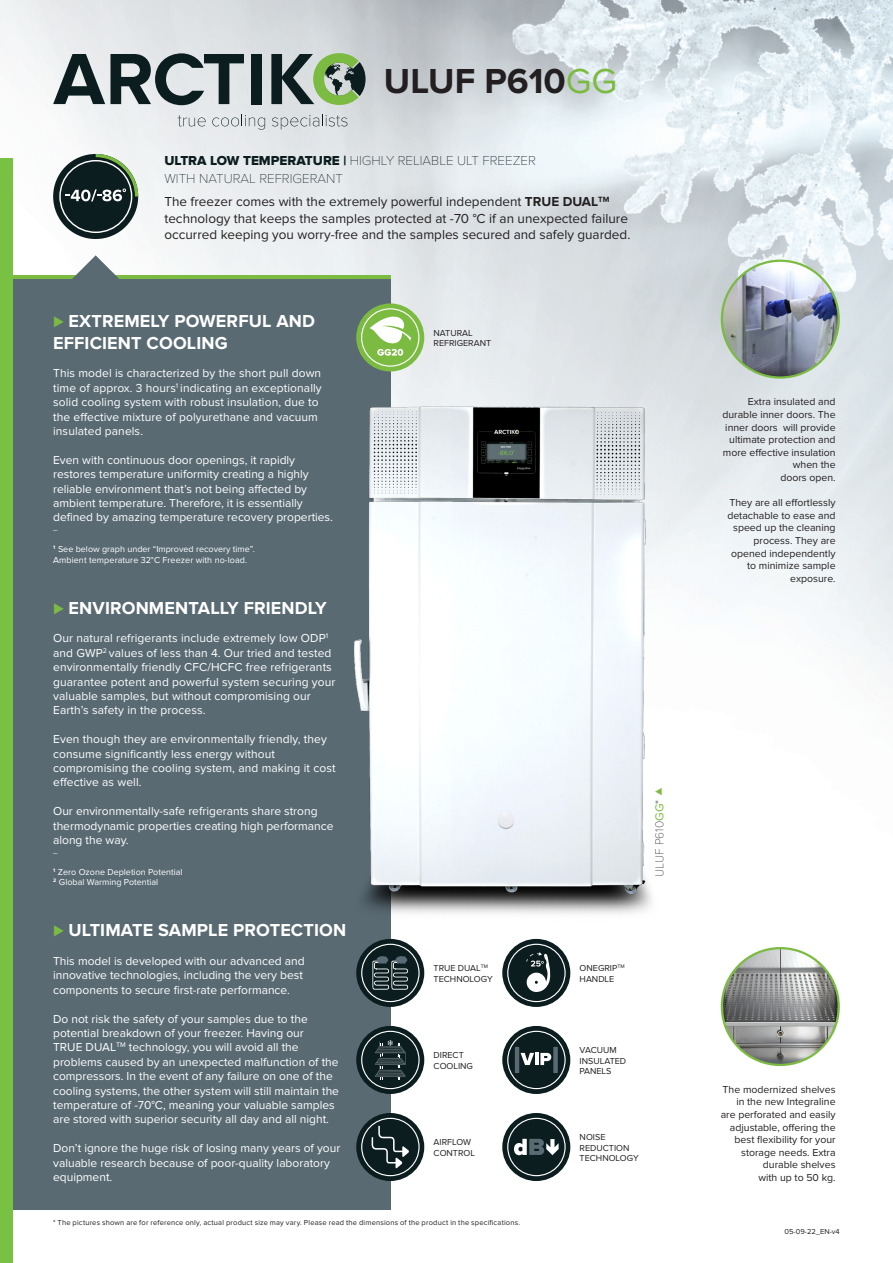
<style>
.page{position:relative;width:893px;height:1263px;background:#fff}
.page>*{position:absolute;margin:0;border:0;box-sizing:border-box;transform-origin:0 0}
.t1{font:700 36px "Proxima Nova";color:#231f20}
.t2{font:700 18px/21.6px "Proxima Nova";letter-spacing:.01em;color:#fff}
.t3{font:13.5px/16.2px "Proxima Nova";color:#231f20}
.t4{font:100 13.5px/18px "Proxima Nova T";color:#0b1d1f}
.t5{font:12px/14.4px "Proxima Nova";color:#fff}
.t6{font:100 12px "Proxima Nova T";letter-spacing:.015em;color:#231f20}
.t7{font:10.5px/12.6px "Proxima Nova";color:#231f20;text-align:right}
.t8{font:9px/10.8px "Proxima Nova";color:#fff}
.t9{font:9px/10.8px "Proxima Nova";color:#231f20}
.t10{font:7.5px "Proxima Nova";letter-spacing:.025em;color:#231f20}
.t11{font:7.5px "Proxima Nova";color:#fff}
.s1{font-weight:400;color:#7cbb42}
.s2{font-family:"Proxima Nova Extrabld";font-weight:400}
.s3{font-weight:700}
.s4{font-family:"Proxima Nova";font-weight:400;color:#7cbb42}
</style>
<div class="page">
<img style="left:0;top:0;width:893px;height:1210px">
<hr style="left:0;top:275px;width:390px;height:4px;background:#7cbb42">
<svg style="left:72px;top:255px;width:48px;height:24px"></svg>
<div style="left:0;top:279px;width:390px;height:931px;background:#596a73"></div>
<svg style="left:178px;top:115px;width:28px;height:11px"></svg>
<svg style="left:212px;top:114px;width:53px;height:16px"></svg>
<svg style="left:272px;top:114px;width:75px;height:15px"></svg>
<div style="left:251px;top:54px;width:10px;height:50px;background:#0b1d1f"></div>
<svg style="left:111px;top:53px;width:133px;height:52px;background:#7f898b"></svg>
<svg style="left:53px;top:54px;width:52px;height:50px"></svg>
<svg style="left:271px;top:53px;width:95px;height:52px;background:#7b9079"></svg>
<div style="left:0;top:158px;width:13px;height:1105px;background:#79c142"></div>
<div style="left:53px;top:154px;width:85px;height:85px;background:#0b1d1f;border-radius:50%"></div>
<svg style="left:59px;top:154px;width:79px;height:79px"></svg>
<img style="left:722px;top:948px;width:117px;height:117px">
<div style="left:721px;top:947px;width:119px;height:119px;border:2px solid #7cbb42;border-radius:50%"></div>
<img style="left:722px;top:261px;width:117px;height:117px;border-radius:58px">
<div style="left:721px;top:260px;width:119px;height:119px;border:2px solid #7cbb42;border-radius:50%"></div>
<div style="left:356px;top:303px;width:68px;height:68px;background:#7cbb42;border-radius:50%"></div>
<svg style="left:361px;top:308px;width:58px;height:49px"></svg>
<div style="left:356px;top:1113px;width:68px;height:68px;background:#0b1d1f;border-radius:50%"></div>
<svg style="left:361px;top:1118px;width:59px;height:58px"></svg>
<div style="left:502px;top:1113px;width:68px;height:68px;background:#0b1d1f;border-radius:50%"></div>
<svg style="left:507px;top:1118px;width:59px;height:58px"></svg>
<div style="left:502px;top:1026px;width:68px;height:68px;background:#0b1d1f;border-radius:50%"></div>
<svg style="left:507px;top:1033px;width:59px;height:56px"></svg>
<hr style="left:515px;top:1047px;width:4px;height:26px;background:#596a73">
<div style="left:553px;top:1047px;width:5px;height:26px;background:#596a73"></div>
<div style="left:356px;top:1026px;width:68px;height:68px;background:#0b1d1f;border-radius:50%"></div>
<svg style="left:361px;top:1033px;width:59px;height:56px"></svg>
<img style="left:353px;top:357px;width:352px;height:676px">
<svg style="left:656px;top:788px;width:6px;height:7px"></svg>
<h1 class="t1" style="left:384px;top:61px;width:235px">ULUF P610<span class="s1">GG</span></h1>
<p class="t4" style="left:164px;top:151px;width:373px"><span class="s2">ULTRA LOW TEMPERATURE |</span> HIGHLY RELIABLE ULT FREEZER<br>WITH NATURAL REFRIGERANT</p>
<p class="t3" style="left:164px;top:194px;width:467px">The freezer comes with the extremely powerful independent <span class="s3">TRUE DUAL</span><sup>TM </sup>technology that keeps the samples protected at -70 °C if an unexpected failure occurred keeping you worry-free and the samples secured and safely guarded.</p>
<h2 class="t2" style="left:53px;top:311px;width:263px"><span class="s1">⊲</span> EXTREMELY POWERFUL AND<br>EFFICIENT COOLING</h2>
<p class="t5" style="left:53px;top:366px;width:270px">This model is characterized by the short pull down time of approx. 3 hours<sup>1</sup> indicating an exceptionally solid cooling system with robust insulation, due to the effective mixture of polyurethane and vacuum insulated panels.</p>
<p class="t5" style="left:53px;top:453px;width:281px">Even with continuous door openings, it rapidly restores temperature uniformity creating a highly reliable environment that’s not being affected by ambient temperature. Therefore, it is essentially defined by amazing temperature recovery properties.</p>
<p class="t11" style="left:53px;top:523px;width:6px">_</p>
<p class="t8" style="left:53px;top:544px;width:203px"><sup>1</sup> See below graph under “Improved recovery time”.<br>Ambient temperature 32°C Freezer with no-load.</p>
<h2 class="t2" style="left:53px;top:597px;width:275px"><span class="s1">⊲</span> ENVIRONMENTALLY FRIENDLY</h2>
<p class="t5" style="left:53px;top:631px;width:284px">Our natural refrigerants include extremely low ODP<sup>1 </sup>and GWP<sup>2</sup> values of less than 4. Our tried and tested environmentally friendly CFC/HCFC free refrigerants guarantee potent and powerful system securing your valuable samples, but without compromising our Earth’s safety in the process.</p>
<p class="t5" style="left:53px;top:732px;width:284px">Even though they are environmentally friendly, they consume significantly less energy without compromising the cooling system, and making it cost effective as well.</p>
<p class="t5" style="left:53px;top:804px;width:282px">Our environmentally-safe refrigerants share strong thermodynamic properties creating high performance along the way.</p>
<p class="t11" style="left:53px;top:846px;width:6px">_</p>
<p class="t8" style="left:53px;top:866px;width:131px"><sup>1</sup> Zero Ozone Depletion Potential<br><sup>2</sup> Global Warming Potential</p>
<h2 class="t2" style="left:53px;top:920px;width:295px"><span class="s1">⊲</span> ULTIMATE SAMPLE PROTECTION</h2>
<p class="t5" style="left:53px;top:954px;width:253px">This model is developed with our advanced and innovative technologies, including the very best components to secure first-rate performance.</p>
<p class="t5" style="left:53px;top:1011px;width:287px">Do not risk the safety of your samples due to the potential breakdown of your freezer. Having our<br>TRUE DUAL<sup>TM</sup> technology, you will avoid all the problems caused by an unexpected malfunction of the compressors. In the event of any failure on one of the cooling systems, the other system will still maintain the temperature of -70°C, meaning your valuable samples are stored with superior security all day and all night.</p>
<p class="t5" style="left:53px;top:1141px;width:289px">Don’t ignore the huge risk of losing many years of your valuable research because of poor-quality laboratory equipment.</p>
<p class="t9" style="left:434px;top:327px;width:59px">NATURAL<br>REFRIGERANT</p>
<p class="t9" style="left:434px;top:963px;width:61px">TRUE DUAL<sup>TM<br></sup>TECHNOLOGY</p>
<p class="t9" style="left:434px;top:1050px;width:41px">DIRECT<br>COOLING</p>
<p class="t9" style="left:580px;top:963px;width:46px">ONEGRIP<sup>TM<br></sup>HANDLE</p>
<p class="t9" style="left:580px;top:1044px;width:48px">VACUUM<br>INSULATED<br>PANELS</p>
<p class="t9" style="left:434px;top:1137px;width:43px">AIRFLOW<br>CONTROL</p>
<p class="t9" style="left:580px;top:1131px;width:61px">NOISE<br>REDUCTION<br>TECHNOLOGY</p>
<p class="t10" style="left:53px;top:1218px;width:469px">* The pictures shown are for reference only, actual product size may vary. Please read the dimensions of the product in the specifications.</p>
<p class="t6" style="left:653px;top:877px;width:79px;rotate:-90deg">ULUF P610<span class="s4">GG</span>*</p>
<p class="t7" style="left:722px;top:396px;width:115px">Extra insulated and durable inner doors. The inner doors will provide ultimate protection and more effective insulation when the<br>doors open.</p>
<p class="t7" style="left:727px;top:496px;width:110px">They are all effortlessly detachable to ease and speed up the cleaning process. They are opened independently to minimize sample exposure.</p>
<p class="t7" style="left:721px;top:1083px;width:116px">The modernized shelves in the new Integraline are perforated and easily adjustable, offering the best flexibility for your storage needs. Extra durable shelves<br>with up to 50 kg.</p>
<p class="t10" style="left:784px;top:1227px;width:57px">05-09-22_EN-v4</p>
</div>
